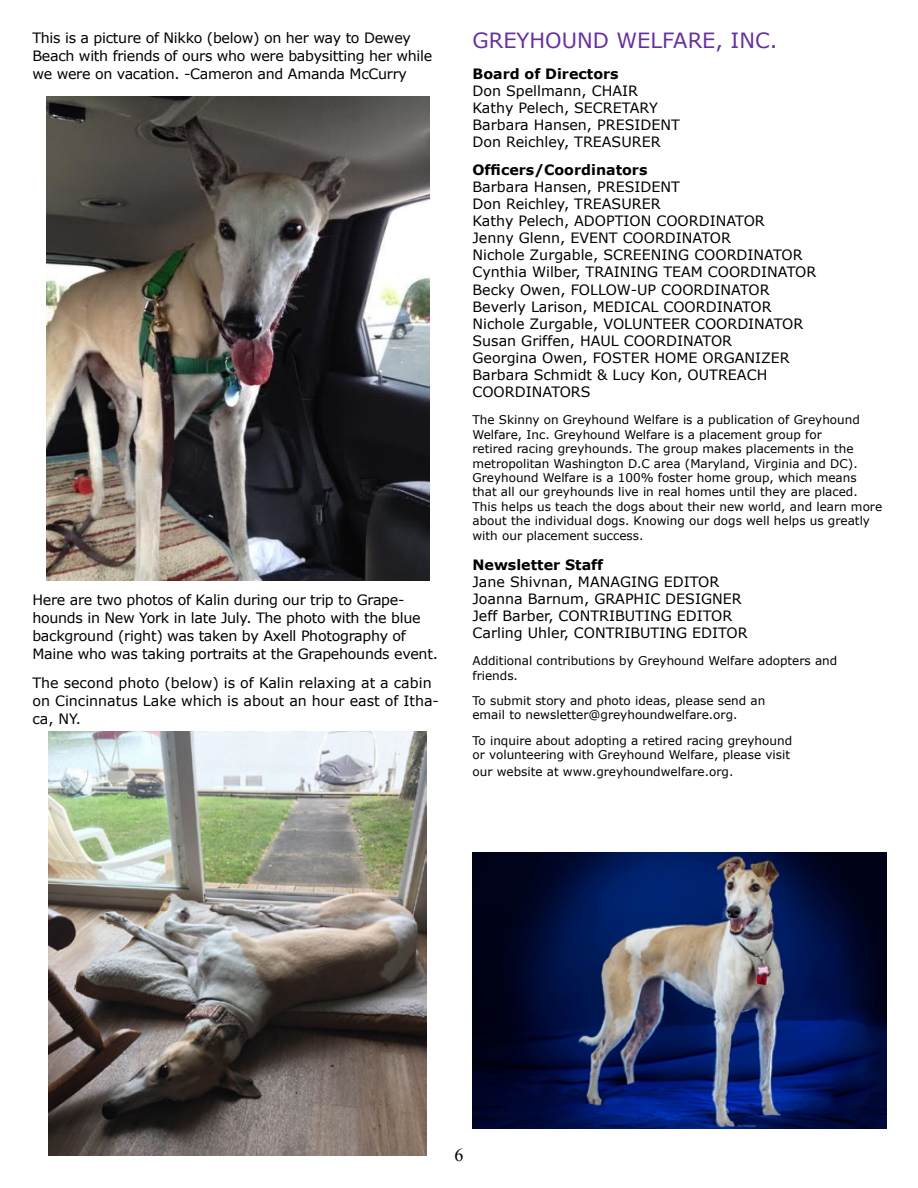
<style>
.page{position:relative;width:918px;height:1188px;background:#fff}
.page>*{position:absolute;margin:0;border:0;box-sizing:border-box;transform-origin:0 0}
.t1{font:21px "Verdana";color:#68309e}
.t2{font:18px "Times New Roman";color:#000}
.t3{font:14.25px/17.1px "Verdana";color:#000}
.t4{font:14.25px/18px "Verdana";letter-spacing:-.02em;color:#000}
.t5{font:700 14.25px "Verdana";color:#000}
.t6{font:12px/14.4px "Verdana";color:#000}
</style>
<div class="page">
<img style="left:47px;top:97px;width:382px;height:484px">
<img style="left:49px;top:731px;width:377px;height:425px">
<img style="left:472px;top:852px;width:414px;height:276px">
<p class="t4" style="left:32px;top:29px;width:401px">This is a picture of Nikko (below) on her way to Dewey<br>Beach with friends of ours who were babysitting her while we were on vacation. -Cameron and Amanda McCurry</p>
<p class="t4" style="left:32px;top:591px;width:407px">Here are two photos of Kalin during our trip to Grape&shy;hounds in New York in late July. The photo with the blue background (right) was taken by Axell Photography of Maine who was taking portraits at the Grapehounds event.</p>
<p class="t3" style="left:32px;top:673px;width:408px;line-height:18px">The second photo (below) is of Kalin relaxing at a cabin on Cincinnatus Lake which is about an hour east of Itha&shy;ca, NY.</p>
<h1 class="t1" style="left:472px;top:26px;width:306px">GREYHOUND WELFARE, INC.</h1>
<p class="t5" style="left:472px;top:63px;width:148px">Board of Directors</p>
<p class="t3" style="left:472px;top:82px;width:209px">Don Spellmann, CHAIR<br>Kathy Pelech, SECRETARY<br>Barbara Hansen, PRESIDENT<br>Don Reichley, TREASURER</p>
<p class="t5" style="left:472px;top:160px;width:176px">Officers/Coordinators</p>
<p class="t3" style="left:472px;top:178px;width:345px">Barbara Hansen, PRESIDENT<br>Don Reichley, TREASURER<br>Kathy Pelech, ADOPTION COORDINATOR<br>Jenny Glenn, EVENT COORDINATOR<br>Nichole Zurgable, SCREENING COORDINATOR Cynthia Wilber, TRAINING TEAM COORDINATOR Becky Owen, FOLLOW-UP COORDINATOR Beverly Larison, MEDICAL COORDINATOR Nichole Zurgable, VOLUNTEER COORDINATOR Susan Griffen, HAUL COORDINATOR<br>Georgina Owen, FOSTER HOME ORGANIZER Barbara Schmidt &amp; Lucy Kon, OUTREACH COORDINATORS</p>
<p class="t6" style="left:472px;top:413px;width:411px">The Skinny on Greyhound Welfare is a publication of Greyhound Welfare, Inc. Greyhound Welfare is a placement group for<br>retired racing greyhounds. The group makes placements in the metropolitan Washington D.C area (Maryland, Virginia and DC).<br>Greyhound Welfare is a 100% foster home group, which means that all our greyhounds live in real homes until they are placed.<br>This helps us teach the dogs about their new world, and learn more about the individual dogs. Knowing our dogs well helps us greatly with our placement success.</p>
<p class="t5" style="left:472px;top:554px;width:132px">Newsletter Staff</p>
<p class="t3" style="left:472px;top:573px;width:277px">Jane Shivnan, MANAGING EDITOR Joanna Barnum, GRAPHIC DESIGNER Jeff Barber, CONTRIBUTING EDITOR Carling Uhler, CONTRIBUTING EDITOR</p>
<p class="t6" style="left:472px;top:654px;width:366px">Additional contributions by Greyhound Welfare adopters and friends.</p>
<p class="t6" style="left:472px;top:693px;width:294px">To submit story and photo ideas, please send an email to newsletter@greyhoundwelfare.org.</p>
<p class="t6" style="left:472px;top:733px;width:321px">To inquire about adopting a retired racing greyhound or volunteering with Greyhound Welfare, please visit</p>
<p class="t6" style="left:472px;top:765px;width:262px">our website at www.greyhoundwelfare.org.</p>
<h2 class="t2" style="left:454px;top:1143px;width:10px">6</h2>
</div>
